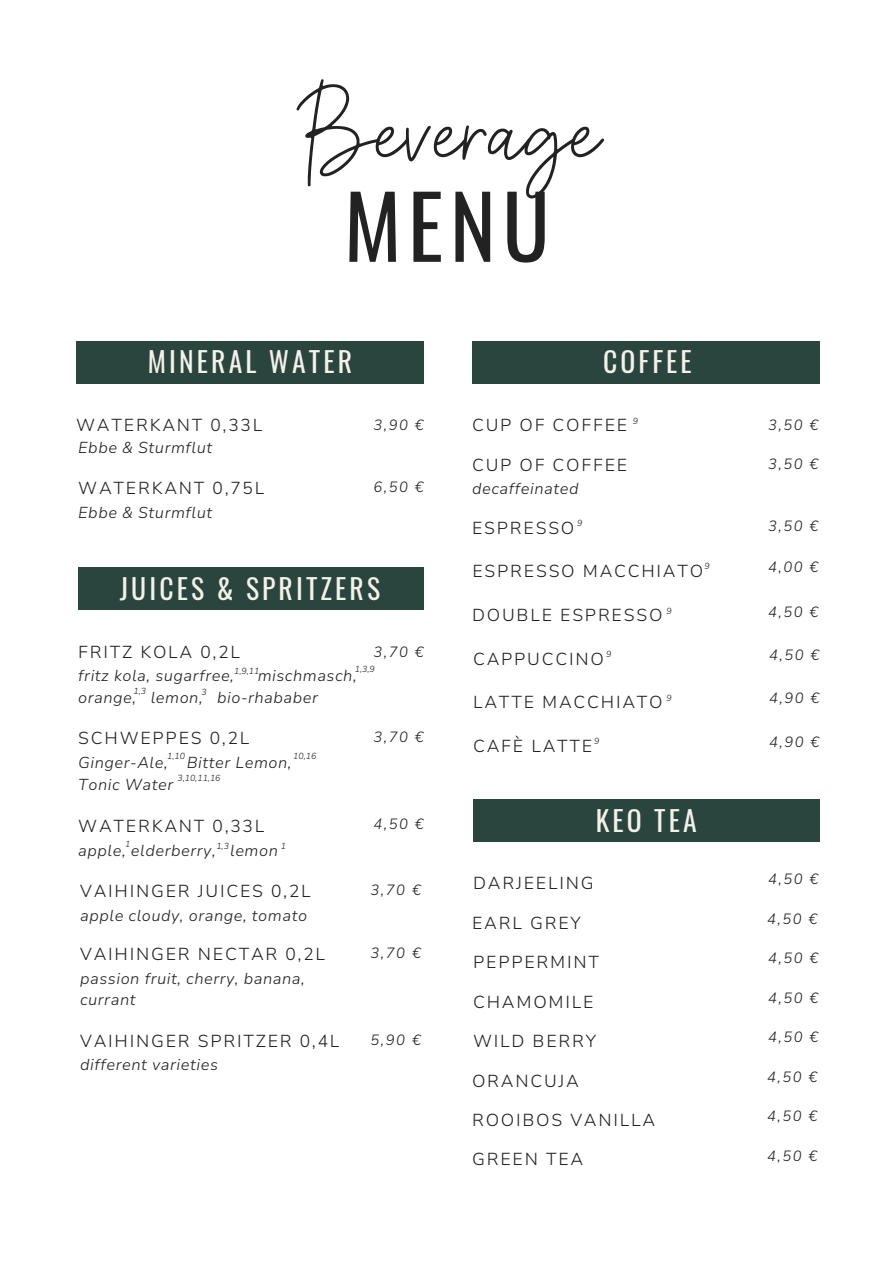
<style>
.page{position:relative;width:894px;height:1264px;background:#fff}
.page>*{position:absolute;margin:0;border:0;box-sizing:border-box;transform-origin:0 0}
.t1{font:90px "Olamitte";color:#222}
.t2{font:86.55px "Oswald";color:#222}
.t3{font:27.6px "Oswald";letter-spacing:.11em;color:#f4f0ea}
.t4{font:300 17.25px "Nunito Sans 10 pt";letter-spacing:.1em;color:#222}
.t5{font:italic 300 15.75px/21.3px "Nunito Sans 10 pt";letter-spacing:.03em;color:#222}
.t6{font:italic 300 14.85px "Nunito Sans 10 pt";letter-spacing:.1em;color:#222}
.t7{font:italic 300 8.85px "Nunito Sans 10 pt";color:#222}
</style>
<div class="page">
<div style="left:78px;top:567px;width:345px;height:43px;background:#2a453e"></div>
<div style="left:473px;top:799px;width:346px;height:42px;background:#2a453e"></div>
<div style="left:76px;top:340px;width:347px;height:43px;background:#2a453e"></div>
<div style="left:472px;top:340px;width:347px;height:43px;background:#2a453e"></div>
<h6 class="t1" style="left:292px;top:69px;width:311px">Beverage</h6>
<h6 class="t2" style="left:344px;top:158px;width:207px">MENU</h6>
<h6 class="t3" style="left:148px;top:340px;width:206px">MINERAL WATER</h6>
<h6 class="t3" style="left:603px;top:340px;width:90px">COFFEE</h6>
<h2 class="t4" style="left:76px;top:413px;width:187px">WATERKANT 0,33L</h2>
<h1 class="t5" style="left:78px;top:437px;width:135px">Ebbe &amp; Sturmflut</h1>
<h3 class="t4" style="left:78px;top:477px;width:187px">WATERKANT 0,75L</h3>
<h4 class="t5" style="left:78px;top:502px;width:135px">Ebbe &amp; Sturmflut</h4>
<h5 class="t6" style="left:373px;top:415px;width:52px">3,90 €</h5>
<h4 class="t6" style="left:373px;top:477px;width:52px">6,50 €</h4>
<h5 class="t3" style="left:120px;top:567px;width:262px">JUICES &amp; SPRITZERS</h5>
<p class="t4" style="left:78px;top:640px;width:163px">FRITZ KOLA 0,2L</p>
<p class="t5" style="left:78px;top:665px;width:157px">fritz kola, sugarfree,</p>
<h6 class="t6" style="left:373px;top:642px;width:52px">3,70 €</h6>
<h6 class="t7" style="left:234px;top:665px;width:27px">1,9,11</h6>
<h6 class="t7" style="left:354px;top:662px;width:21px">1,3,9</h6>
<p class="t5" style="left:78px;top:665px;width:280px;text-indent:179px">mischmasch, orange, lemon, bio-rhababer</p>
<h4 class="t4" style="left:78px;top:727px;width:173px">SCHWEPPES 0,2L</h4>
<p class="t5" style="left:78px;top:752px;width:215px">Ginger-Ale, Bitter Lemon,<br>Tonic Water</p>
<p class="t4" style="left:78px;top:814px;width:187px">WATERKANT 0,33L</p>
<h5 class="t5" style="left:78px;top:840px;width:201px">apple, elderberry, lemon</h5>
<p class="t4" style="left:80px;top:879px;width:232px">VAIHINGER JUICES 0,2L</p>
<h4 class="t5" style="left:80px;top:905px;width:228px">apple cloudy, orange, tomato</h4>
<p class="t4" style="left:80px;top:942px;width:246px">VAIHINGER NECTAR 0,2L</p>
<h5 class="t5" style="left:80px;top:968px;width:226px">passion fruit, cherry, banana, currant</h5>
<p class="t4" style="left:80px;top:1029px;width:261px">VAIHINGER SPRITZER 0,4L</p>
<p class="t5" style="left:80px;top:1054px;width:139px">different varieties</p>
<h6 class="t7" style="left:133px;top:685px;width:14px">1,3</h6>
<h6 class="t7" style="left:201px;top:686px;width:7px">3</h6>
<h3 class="t6" style="left:373px;top:727px;width:52px">3,70 €</h3>
<h5 class="t7" style="left:167px;top:750px;width:19px">1,10</h5>
<h4 class="t7" style="left:293px;top:750px;width:25px">10,16</h4>
<h5 class="t7" style="left:177px;top:772px;width:45px">3,10,11,16</h5>
<h4 class="t6" style="left:373px;top:814px;width:52px">4,50 €</h4>
<h5 class="t7" style="left:125px;top:837px;width:7px">1</h5>
<h4 class="t7" style="left:216px;top:840px;width:14px">1,3</h4>
<h4 class="t7" style="left:280px;top:840px;width:7px">1</h4>
<p class="t6" style="left:370px;top:880px;width:52px">3,70 €</p>
<h5 class="t6" style="left:370px;top:943px;width:52px">3,70 €</h5>
<p class="t6" style="left:370px;top:1029px;width:52px">5,90 €</p>
<h4 class="t7" style="left:632px;top:415px;width:7px">9</h4>
<h4 class="t4" style="left:472px;top:413px;width:157px">CUP OF COFFEE</h4>
<p class="t4" style="left:472px;top:453px;width:157px">CUP OF COFFEE</p>
<h4 class="t5" style="left:472px;top:478px;width:108px">decaffeinated</h4>
<p class="t4" style="left:472px;top:516px;width:104px">ESPRESSO</p>
<h4 class="t4" style="left:472px;top:559px;width:232px">ESPRESSO MACCHIATO</h4>
<p class="t4" style="left:472px;top:604px;width:192px">DOUBLE ESPRESSO</p>
<h4 class="t4" style="left:473px;top:647px;width:132px">CAPPUCCINO</h4>
<p class="t4" style="left:473px;top:690px;width:191px">LATTE MACCHIATO</p>
<p class="t7" style="left:577px;top:516px;width:7px">9</p>
<h6 class="t7" style="left:704px;top:560px;width:7px">9</h6>
<h6 class="t7" style="left:666px;top:605px;width:7px">9</h6>
<h6 class="t7" style="left:606px;top:648px;width:7px">9</h6>
<h6 class="t7" style="left:666px;top:691px;width:7px">9</h6>
<h6 class="t6" style="left:767px;top:415px;width:52px">3,50 €</h6>
<h6 class="t6" style="left:767px;top:453px;width:52px">3,50 €</h6>
<h3 class="t6" style="left:767px;top:515px;width:52px">3,50 €</h3>
<h4 class="t6" style="left:767px;top:557px;width:52px">4,00 €</h4>
<p class="t6" style="left:767px;top:601px;width:52px">4,50 €</p>
<h4 class="t6" style="left:768px;top:645px;width:52px">4,50 €</h4>
<h5 class="t6" style="left:768px;top:688px;width:52px">4,90 €</h5>
<p class="t4" style="left:473px;top:734px;width:52px">CAFÈ</p>
<h4 class="t6" style="left:768px;top:731px;width:52px">4,90 €</h4>
<h6 class="t7" style="left:594px;top:735px;width:7px">9</h6>
<p class="t4" style="left:531px;top:734px;width:62px">LATTE</p>
<h6 class="t3" style="left:595px;top:798px;width:103px">KEO TEA</h6>
<h6 class="t4" style="left:473px;top:871px;width:122px">DARJEELING</h6>
<h6 class="t4" style="left:472px;top:911px;width:110px">EARL GREY</h6>
<h6 class="t4" style="left:473px;top:950px;width:127px">PEPPERMINT</h6>
<h3 class="t4" style="left:473px;top:990px;width:122px">CHAMOMILE</h3>
<h4 class="t4" style="left:473px;top:1029px;width:124px">WILD BERRY</h4>
<h4 class="t4" style="left:472px;top:1069px;width:108px">ORANCUJA</h4>
<h4 class="t4" style="left:472px;top:1108px;width:185px">ROOIBOS VANILLA</h4>
<h4 class="t4" style="left:472px;top:1147px;width:113px">GREEN TEA</h4>
<h4 class="t6" style="left:767px;top:869px;width:52px">4,50 €</h4>
<h4 class="t6" style="left:766px;top:908px;width:52px">4,50 €</h4>
<h4 class="t6" style="left:767px;top:948px;width:52px">4,50 €</h4>
<h4 class="t6" style="left:767px;top:987px;width:52px">4,50 €</h4>
<h6 class="t6" style="left:767px;top:1027px;width:52px">4,50 €</h6>
<h6 class="t6" style="left:766px;top:1066px;width:52px">4,50 €</h6>
<h6 class="t6" style="left:766px;top:1106px;width:52px">4,50 €</h6>
<h6 class="t6" style="left:766px;top:1145px;width:52px">4,50 €</h6>
</div>
